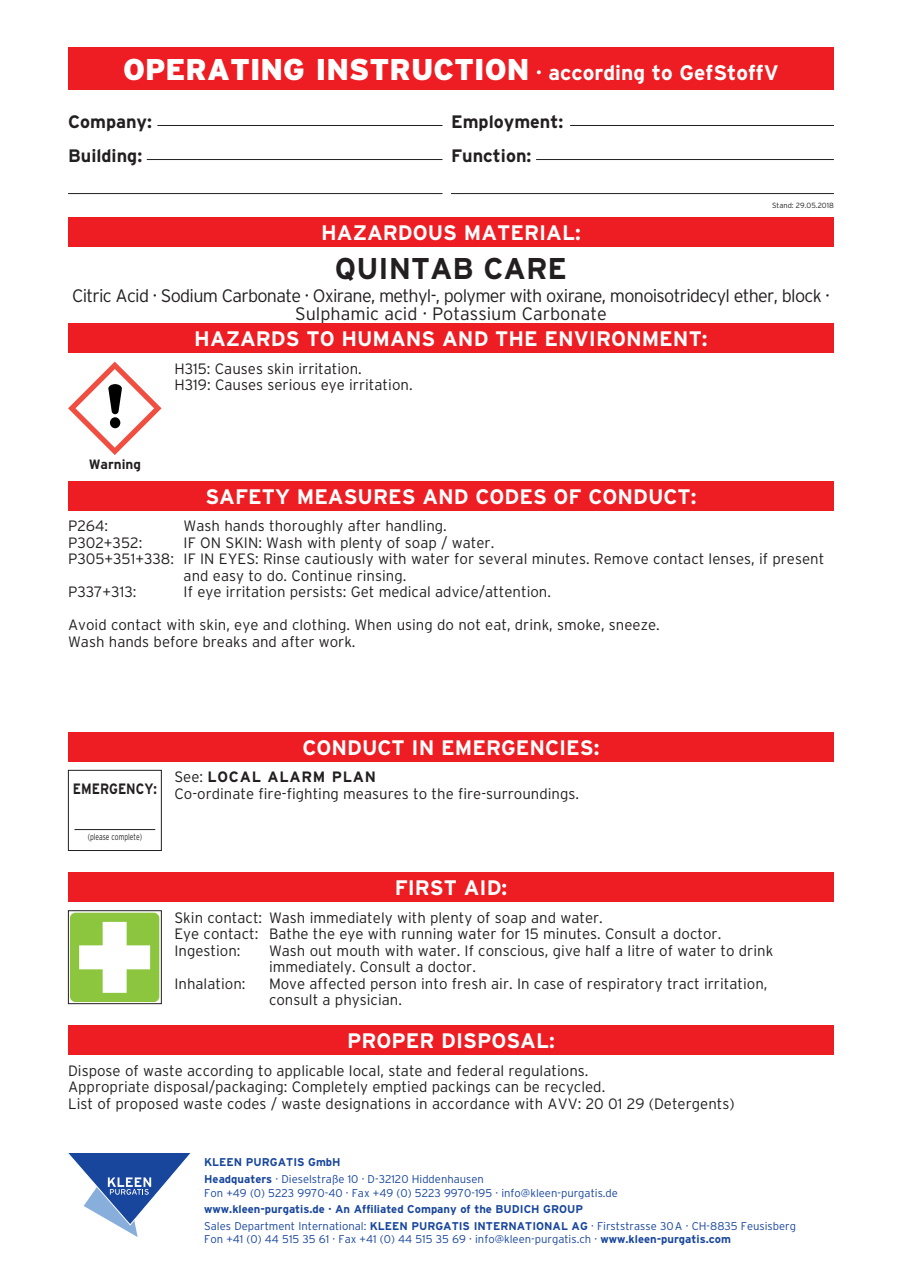
<style>
.page{position:relative;width:902px;height:1272px;background:#fff}
.page>*{position:absolute;margin:0;border:0;box-sizing:border-box;transform-origin:0 0}
.t1{font:700 30px "Interstate";color:#231f20}
.t2{font:700 21px "Interstate";color:#fff}
.t3{font:300 18px/18px "Interstate";letter-spacing:-.04em;color:#231f20;text-align:center}
.t4{font:700 18px/34px "Interstate";color:#231f20}
.t5{font:300 15px/16.5px "Interstate";color:#231f20}
.t6{font:700 15px "Interstate";color:#231f20;scale:.85 1}
.t7{font:700 13.5px "Interstate";color:#231f20}
.t8{font:300 11.25px/16.6px "Interstate";color:#18469d}
.t9{font:700 11.25px/16.6px "Interstate";color:#18469d}
.t10{font:300 9px "Interstate";color:#231f20;scale:.75 1}
.t11{font:300 7.5px "Interstate";color:#231f20}
.s1{font-weight:900;font-size:30px}
.s2{font-weight:700}
.s3{font-weight:300}
</style>
<div class="page">
<svg style="left:68px;top:1153px;width:123px;height:83px"></svg>
<div style="left:68px;top:217px;width:765px;height:30px;background:#ee1d23"></div>
<div style="left:68px;top:323px;width:765px;height:30px;background:#ee1d23"></div>
<div style="left:68px;top:480px;width:765px;height:30px;background:#ee1d23"></div>
<div style="left:68px;top:770px;width:94px;height:80px;border:1px solid #231f20"></div>
<hr style="left:74px;top:829px;width:81px;height:1px;background:#231f20">
<div style="left:68px;top:731px;width:765px;height:30px;background:#ee1d23"></div>
<div style="left:68px;top:1025px;width:765px;height:29px;background:#ee1d23"></div>
<div style="left:68px;top:872px;width:765px;height:29px;background:#ee1d23"></div>
<svg style="left:70px;top:912px;width:89px;height:89px"></svg>
<div style="left:68px;top:910px;width:94px;height:93px;border:1px solid #231f20"></div>
<div style="left:68px;top:47px;width:765px;height:42px;background:#ee1d23"></div>
<hr style="left:157px;top:125px;width:285px;height:1px;background:#231f20">
<hr style="left:147px;top:159px;width:295px;height:1px;background:#231f20">
<hr style="left:570px;top:125px;width:263px;height:1px;background:#231f20">
<hr style="left:536px;top:159px;width:297px;height:1px;background:#231f20">
<hr style="left:68px;top:193px;width:374px;height:1px;background:#231f20">
<hr style="left:451px;top:193px;width:382px;height:1px;background:#231f20">
<svg style="left:68px;top:361px;width:93px;height:94px"></svg>
<h2 class="t2" style="left:123px;top:61px;width:657px"><span class="s1">OPERATING INSTRUCTION</span> · according to GefStoffV</h2>
<p class="t4" style="left:68px;top:104px;width:86px">Company:<br>Building:</p>
<p class="t4" style="left:451px;top:104px;width:114px">Employment:<br>Function:</p>
<p class="t11" style="left:772px;top:201px;width:63px">Stand: 29.05.2018</p>
<h2 class="t2" style="left:321px;top:221px;width:261px">HAZARDOUS MATERIAL:</h2>
<h1 class="t1" style="left:335px;top:252px;width:233px">QUINTAB CARE</h1>
<p class="t3" style="left:72px;top:286px;width:759px">Citric Acid · Sodium Carbonate · Oxirane, methyl-, polymer with oxirane, monoisotridecyl ether, block ·<br>Sulphamic acid · Potassium Carbonate</p>
<p class="t7" style="left:89px;top:457px;width:54px">Warning</p>
<h2 class="t2" style="left:194px;top:327px;width:515px">HAZARDS TO HUMANS AND THE ENVIRONMENT:</h2>
<p class="t5" style="left:174px;top:360px;width:240px">H315: Causes skin irritation.<br>H319: Causes serious eye irritation.</p>
<h2 class="t2" style="left:205px;top:484px;width:492px">SAFETY MEASURES AND CODES OF CONDUCT:</h2>
<p class="t5" style="left:68px;top:517px;width:41px">P264:</p>
<p class="t5" style="left:184px;top:517px;width:265px">Wash hands thoroughly after handling.</p>
<p class="t5" style="left:68px;top:534px;width:76px">P302+352:</p>
<p class="t5" style="left:184px;top:534px;width:312px">IF ON SKIN: Wash with plenty of soap / water.</p>
<p class="t5" style="left:68px;top:550px;width:757px">P305+351+338: IF IN EYES: Rinse cautiously with water for several minutes. Remove contact lenses, if present</p>
<p class="t5" style="left:184px;top:567px;width:224px">and easy to do. Continue rinsing.</p>
<p class="t5" style="left:68px;top:583px;width:70px">P337+313:</p>
<p class="t5" style="left:184px;top:583px;width:369px">If eye irritation persists: Get medical advice/attention.</p>
<p class="t5" style="left:68px;top:616px;width:593px">Avoid contact with skin, eye and clothing. When using do not eat, drink, smoke, sneeze.<br>Wash hands before breaks and after work.</p>
<p class="t6" style="left:73px;top:780px;width:100px">EMERGENCY:</p>
<p class="t10" style="left:88px;top:831px;width:74px">(please complete)</p>
<h2 class="t2" style="left:302px;top:735px;width:298px">CONDUCT IN EMERGENCIES:</h2>
<p class="t5" style="left:174px;top:768px;width:406px">See: <span class="s2">LOCAL ALARM PLAN<br></span>Co-ordinate fire-fighting measures to the fire-surroundings.</p>
<h2 class="t2" style="left:394px;top:876px;width:114px">FIRST AID:</h2>
<p class="t5" style="left:174px;top:908px;width:548px">Skin contact: Wash immediately with plenty of soap and water.<br>Eye contact: Bathe the eye with running water for 15 minutes. Consult a doctor.<br>Ingestion:</p>
<p class="t5" style="left:269px;top:941px;width:505px">Wash out mouth with water. If conscious, give half a litre of water to drink immediately. Consult a doctor.</p>
<p class="t5" style="left:174px;top:974px;width:72px">Inhalation:</p>
<p class="t5" style="left:269px;top:974px;width:500px">Move affected person into fresh air. In case of respiratory tract irritation, consult a physician.</p>
<h2 class="t2" style="left:347px;top:1029px;width:209px">PROPER DISPOSAL:</h2>
<p class="t5" style="left:68px;top:1061px;width:668px">Dispose of waste according to applicable local, state and federal regulations.<br>Appropriate disposal/packaging: Completely emptied packings can be recycled.<br>List of proposed waste codes / waste designations in accordance with AVV: 20 01 29 (Detergents)</p>
<p class="t8" style="left:204px;top:1153px;width:281px"><span class="s2">KLEEN PURGATIS GmbH<br>Headquaters</span> · Dieselstraße 10 · D-32120 Hiddenhausen</p>
<p class="t8" style="left:204px;top:1184px;width:415px">Fon +49 (0) 5223 9970-40 · Fax +49 (0) 5223 9970-195 · info@kleen-purgatis.de</p>
<p class="t9" style="left:204px;top:1200px;width:593px">www.kleen-purgatis.de · An Affiliated Company of the BUDICH GROUP<br><span class="s3">Sales Department International:</span> KLEEN PURGATIS INTERNATIONAL AG <span class="s3">· Firststrasse 30A · CH-8835 Feusisberg</span></p>
<p class="t8" style="left:204px;top:1230px;width:528px">Fon +41 (0) 44 515 35 61 · Fax +41 (0) 44 515 35 69 · info@kleen-purgatis.ch · <span class="s2">www.kleen-purgatis.com</span></p>
</div>
